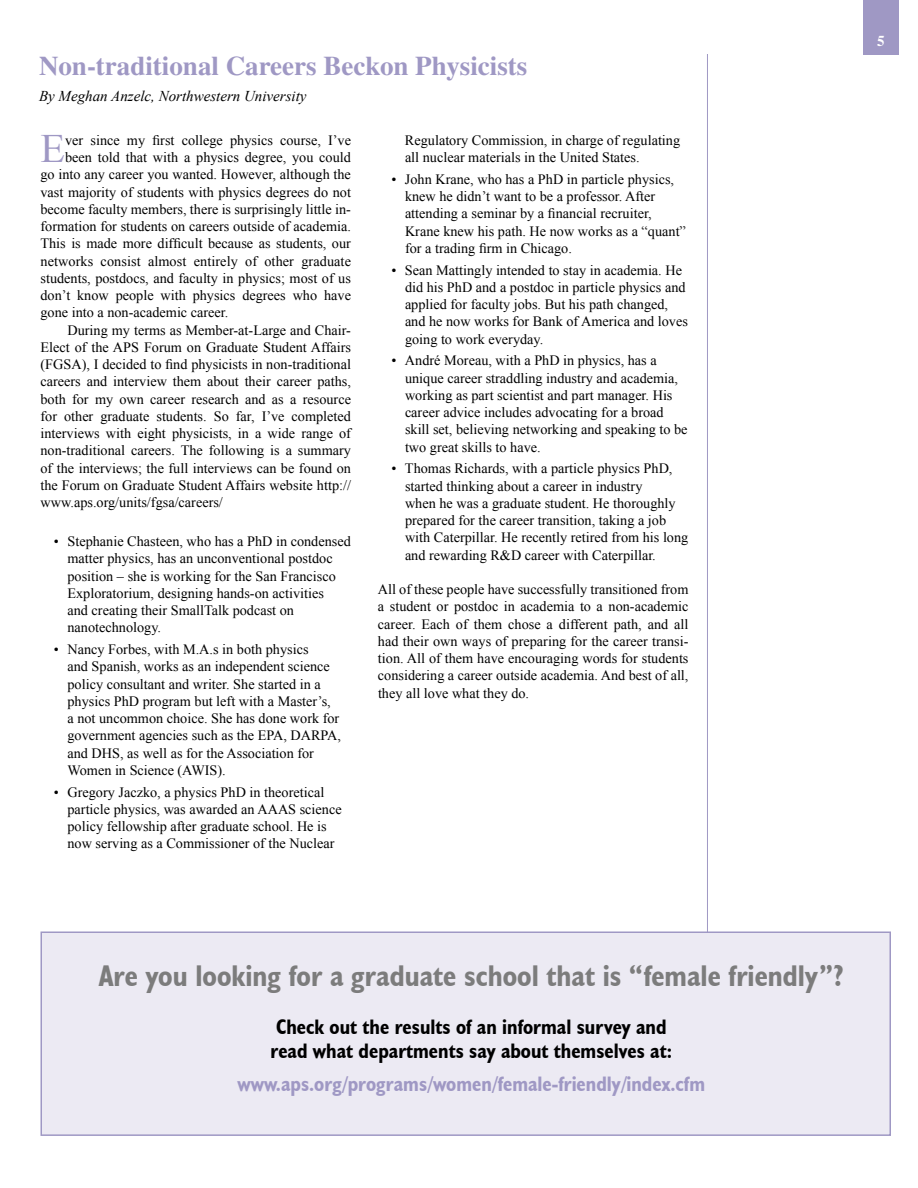
<style>
.page{position:relative;width:918px;height:1188px;background:#fff}
.page>*{position:absolute;margin:0;border:0;box-sizing:border-box;transform-origin:0 0}
.t1{font:40.35px "Times New Roman";color:#9f98c4}
.t2{font:700 condensed 30px "Humanist 521 BT";color:#7c7c7c}
.t3{font:700 27px "Times";color:#9f98c4}
.t4{font:700 condensed 21px/24px "Humanist 521 BT";color:#000}
.t5{font:700 condensed 21px "Humanist 521 BT";color:#9f98c4}
.t6{font:italic 15px "Times New Roman";color:#000}
.t7{font:700 15px "Times";color:#fff}
.t8{font:14.25px/17.2px "Times New Roman";color:#000}
</style>
<div class="page">
<div style="left:863px;top:0;width:36px;height:55px;background:#9f98c4"></div>
<hr style="left:707px;top:54px;width:1px;height:1080px;background:#9f98c4">
<div style="left:41px;top:932px;width:849px;height:203px;background:#eceaf3"></div>
<div style="left:40px;top:931px;width:851px;height:205px;border:2px solid #9f98c4"></div>
<h3 class="t3" style="left:39px;top:50px;width:490px">Non-traditional Careers Beckon Physicists</h3>
<p class="t6" style="left:39px;top:86px;width:269px">By Meghan Anzelc, Northwestern University</p>
<h1 class="t1" style="left:40px;top:121px;width:26px">E</h1>
<p class="t8" style="left:65px;top:131px;width:287px">ver since my first college physics course, I’ve</p>
<p class="t8" style="left:65px;top:149px;width:287px">been told that with a physics degree, you could</p>
<p class="t8" style="left:40px;top:166px;width:312px">go into any career you wanted. However, although the</p>
<p class="t8" style="left:40px;top:183px;width:312px">vast majority of students with physics degrees do not</p>
<p class="t8" style="left:40px;top:200px;width:312px">become faculty members, there is surprisingly little in-</p>
<p class="t8" style="left:40px;top:218px;width:312px">formation for students on careers outside of academia.</p>
<p class="t8" style="left:40px;top:235px;width:312px">This is made more difficult because as students, our</p>
<p class="t8" style="left:40px;top:252px;width:312px">networks consist almost entirely of other graduate</p>
<p class="t8" style="left:40px;top:269px;width:312px">students, postdocs, and faculty in physics; most of us</p>
<p class="t8" style="left:40px;top:287px;width:312px">don’t know people with physics degrees who have</p>
<p class="t8" style="left:40px;top:304px;width:189px">gone into a non-academic career.</p>
<p class="t8" style="left:68px;top:321px;width:285px">During my terms as Member-at-Large and Chair-</p>
<p class="t8" style="left:40px;top:338px;width:312px">Elect of the APS Forum on Graduate Student Affairs</p>
<p class="t8" style="left:40px;top:356px;width:312px">(FGSA), I decided to find physicists in non-traditional</p>
<p class="t8" style="left:40px;top:373px;width:312px">careers and interview them about their career paths,</p>
<p class="t8" style="left:40px;top:390px;width:312px">both for my own career research and as a resource</p>
<p class="t8" style="left:40px;top:407px;width:312px">for other graduate students. So far, I’ve completed</p>
<p class="t8" style="left:40px;top:425px;width:312px">interviews with eight physicists, in a wide range of</p>
<p class="t8" style="left:40px;top:442px;width:312px">non-traditional careers. The following is a summary</p>
<p class="t8" style="left:40px;top:459px;width:312px">of the interviews; the full interviews can be found on</p>
<p class="t8" style="left:40px;top:476px;width:312px">the Forum on Graduate Student Affairs website http://</p>
<p class="t8" style="left:41px;top:494px;width:184px">www.aps.org/units/fgsa/careers/</p>
<p class="t8" style="left:68px;top:533px;width:285px;text-indent:-14px">• Stephanie Chasteen, who has a PhD in condensed matter physics, has an unconventional postdoc position – she is working for the San Francisco Exploratorium, designing hands-on activities<br>and creating their SmallTalk podcast on nanotechnology.</p>
<p class="t8" style="left:68px;top:641px;width:275px;text-indent:-14px">• Nancy Forbes, with M.A.s in both physics<br>and Spanish, works as an independent science policy consultant and writer. She started in a physics PhD program but left with a Master’s,<br>a not uncommon choice. She has done work for government agencies such as the EPA, DARPA, and DHS, as well as for the Association for Women in Science (AWIS).</p>
<p class="t8" style="left:68px;top:783px;width:276px;text-indent:-14px">• Gregory Jaczko, a physics PhD in theoretical particle physics, was awarded an AAAS science policy fellowship after graduate school. He is now serving as a Commissioner of the Nuclear</p>
<p class="t8" style="left:405px;top:131px;width:277px">Regulatory Commission, in charge of regulating all nuclear materials in the United States.</p>
<p class="t8" style="left:405px;top:170px;width:282px;text-indent:-14px">• John Krane, who has a PhD in particle physics, knew he didn’t want to be a professor. After attending a seminar by a financial recruiter, Krane knew his path. He now works as a “quant” for a trading firm in Chicago.</p>
<p class="t8" style="left:405px;top:261px;width:284px;text-indent:-14px">• Sean Mattingly intended to stay in academia. He did his PhD and a postdoc in particle physics and applied for faculty jobs. But his path changed, and he now works for Bank of America and loves going to work everyday.</p>
<p class="t8" style="left:405px;top:352px;width:284px;text-indent:-14px">• André Moreau, with a PhD in physics, has a unique career straddling industry and academia, working as part scientist and part manager. His career advice includes advocating for a broad skill set, believing networking and speaking to be two great skills to have.</p>
<p class="t8" style="left:405px;top:460px;width:285px;text-indent:-14px">• Thomas Richards, with a particle physics PhD, started thinking about a career in industry<br>when he was a graduate student. He thoroughly prepared for the career transition, taking a job with Caterpillar. He recently retired from his long and rewarding R&amp;D career with Caterpillar.</p>
<p class="t8" style="left:378px;top:581px;width:312px;text-align:justify">All of these people have successfully transitioned from a student or postdoc in academia to a non-academic career. Each of them chose a different path, and all had their own ways of preparing for the career transi&shy;tion. All of them have encouraging words for students considering a career outside academia. And best of all, they all love what they do.</p>
<p class="t7" style="left:877px;top:32px;width:9px">5</p>
<h2 class="t2" style="left:99px;top:957px;width:747px">Are you looking for a graduate school that is “female friendly”?</h2>
<h3 class="t4" style="left:270px;top:1014px;width:403px">Check out the results of an informal survey and read what departments say about themselves at:</h3>
<h3 class="t5" style="left:238px;top:1071px;width:469px">www.aps.org/programs/women/female-friendly/index.cfm</h3>
</div>
